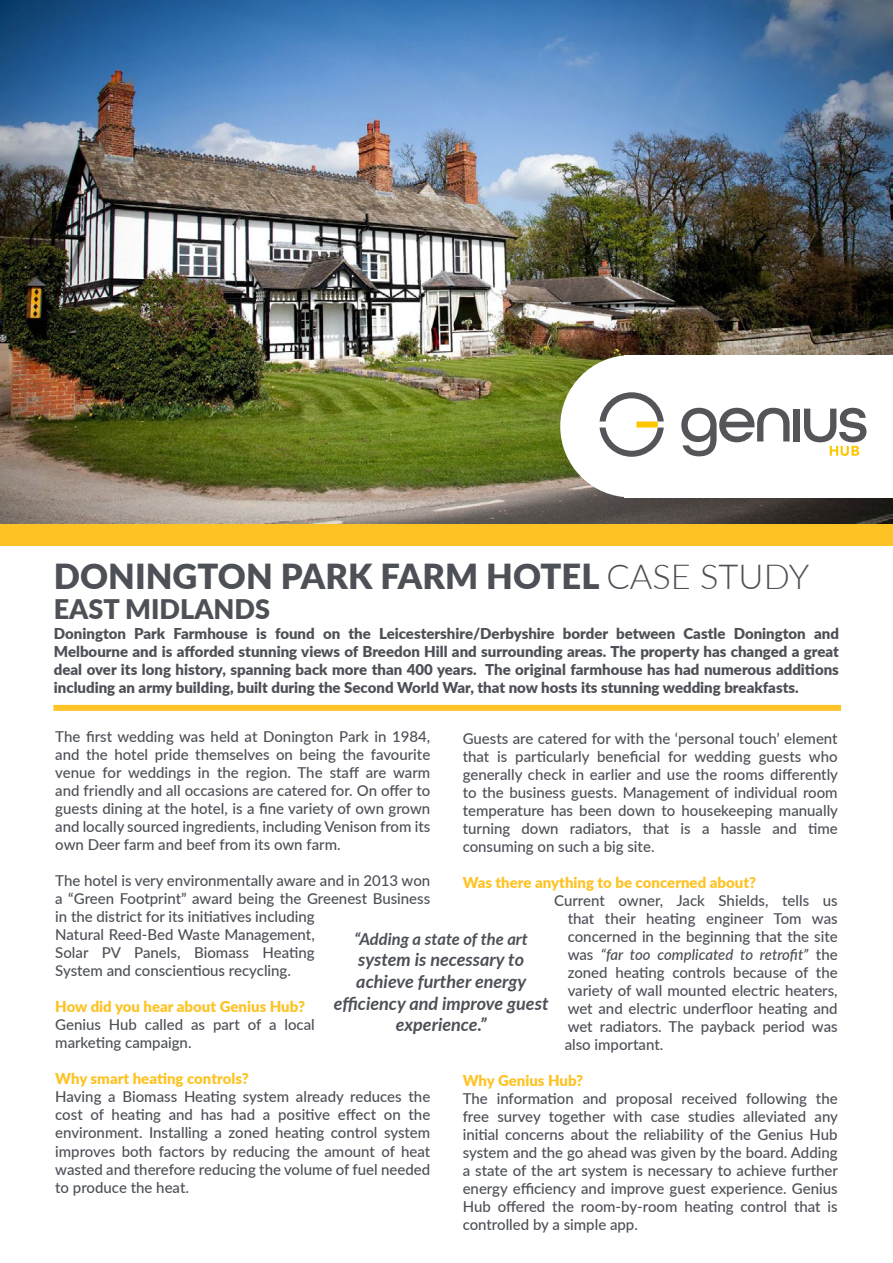
<style>
.page{position:relative;width:893px;height:1263px;background:#fff}
.page>*{position:absolute;margin:0;border:0;box-sizing:border-box;transform-origin:0 0}
.t1{font:900 34.5px "Lato";color:#4d5056}
.t2{font:900 27px "Lato";color:#4d5056}
.t3{font:italic 700 18px/21.6px "Lato";color:#4c5057;text-align:center}
.t4{font:italic 700 16.5px "Lato";color:#4c5057}
.t5{font:500 15px/18px "Lato";color:#4c5057;text-align:justify}
.t6{font:900 15px/18px "Lato";color:#4d5056;text-align:justify}
.t7{font:900 15px "Lato";color:#fdc326}
.t8{font:900 15px "Lato";color:#fdc327}
.s1{font-weight:300}
.s2{font-style:italic}
</style>
<div class="page">
<img style="left:0;top:0;width:893px;height:524px">
<div style="left:0;top:524px;width:893px;height:22px;background:#fdc325"></div>
<div style="left:625px;top:355px;width:268px;height:142px;background:#fff"></div>
<div style="left:560px;top:355px;width:142px;height:142px;background:#fff;border-radius:50%"></div>
<div style="left:53px;top:705px;width:788px;height:6px;background:#fec427"></div>
<svg style="left:600px;top:392px;width:64px;height:65px"></svg>
<svg style="left:681px;top:408px;width:109px;height:48px"></svg>
<div style="left:794px;top:409px;width:6px;height:32px;background:#545459"></div>
<svg style="left:804px;top:408px;width:62px;height:48px"></svg>
<p class="t1" style="left:54px;top:550px;width:757px">DONINGTON PARK FARM HOTEL <span class="s1">CASE STUDY</span></p>
<p class="t2" style="left:54px;top:589px;width:218px">EAST MIDLANDS</p>
<p class="t6" style="left:54px;top:624px;width:787px">Donington Park Farmhouse is found on the Leicestershire/Derbyshire border between Castle Donington and Melbourne and is afforded stunning views of Breedon Hill and surrounding areas. The property has changed a great deal over its long history, spanning back more than 400 years. The original farmhouse has had numerous additions including an army building, built during the Second World War, that now hosts its stunning wedding breakfasts.</p>
<p class="t5" style="left:55px;top:727px;width:377px">The first wedding was held at Donington Park in 1984, and the hotel pride themselves on being the favourite venue for weddings in the region. The staff are warm and friendly and all occasions are catered for. On offer to guests dining at the hotel, is a fine variety of own grown and locally sourced ingredients, including Venison from its own Deer farm and beef from its own farm.</p>
<p class="t5" style="left:55px;top:871px;width:376px;text-align:left">The hotel is very environmentally aware and in 2013 won a “Green Footprint” award being the Greenest Business in the district for its initiatives including<br>Natural Reed-Bed Waste Management,<br>Solar PV Panels, Biomass Heating<br>System and conscientious recycling.</p>
<p class="t7" style="left:55px;top:996px;width:251px">How did you hear about Genius Hub?</p>
<p class="t5" style="left:55px;top:1015px;width:261px">Genius Hub called as part of a local marketing campaign.</p>
<p class="t7" style="left:55px;top:1068px;width:195px">Why smart heating controls?</p>
<p class="t5" style="left:55px;top:1087px;width:377px">Having a Biomass Heating system already reduces the cost of heating and has had a positive effect on the environment. Installing a zoned heating control system improves both factors by reducing the amount of heat wasted and therefore reducing the volume of fuel needed to produce the heat.</p>
<p class="t5" style="left:463px;top:728px;width:377px">Guests are catered for with the ‘personal touch’ element that is particularly beneficial for wedding guests who generally check in earlier and use the rooms differently to the business guests. Management of individual room temperature has been down to housekeeping manually turning down radiators, that is a hassle and time consuming on such a big site.</p>
<p class="t8" style="left:463px;top:871px;width:295px">Was there anything to be concerned about?</p>
<p class="t5" style="left:565px;top:890px;width:274px;text-indent:-10px">Current owner, Jack Shields, tells us that their heating engineer Tom was concerned in the beginning that the site was <span class="s2">“far too complicated to retrofit”</span> the zoned heating controls because of the variety of wall mounted electric heaters, wet and electric underfloor heating and wet radiators. The payback period was also important.</p>
<p class="t8" style="left:463px;top:1069px;width:122px">Why Genius Hub?</p>
<p class="t5" style="left:463px;top:1088px;width:377px">The information and proposal received following the free survey together with case studies alleviated any initial concerns about the reliability of the Genius Hub system and the go ahead was given by the board. Adding a state of the art system is necessary to achieve further energy efficiency and improve guest experience. Genius Hub offered the room-by-room heating control that is controlled by a simple app.</p>
<p class="t4" style="left:355px;top:927px;width:175px">“Adding a state of the art</p>
<p class="t3" style="left:334px;top:948px;width:216px">system is necessary to achieve further energy efficiency and improve guest experience.”</p>
</div>
